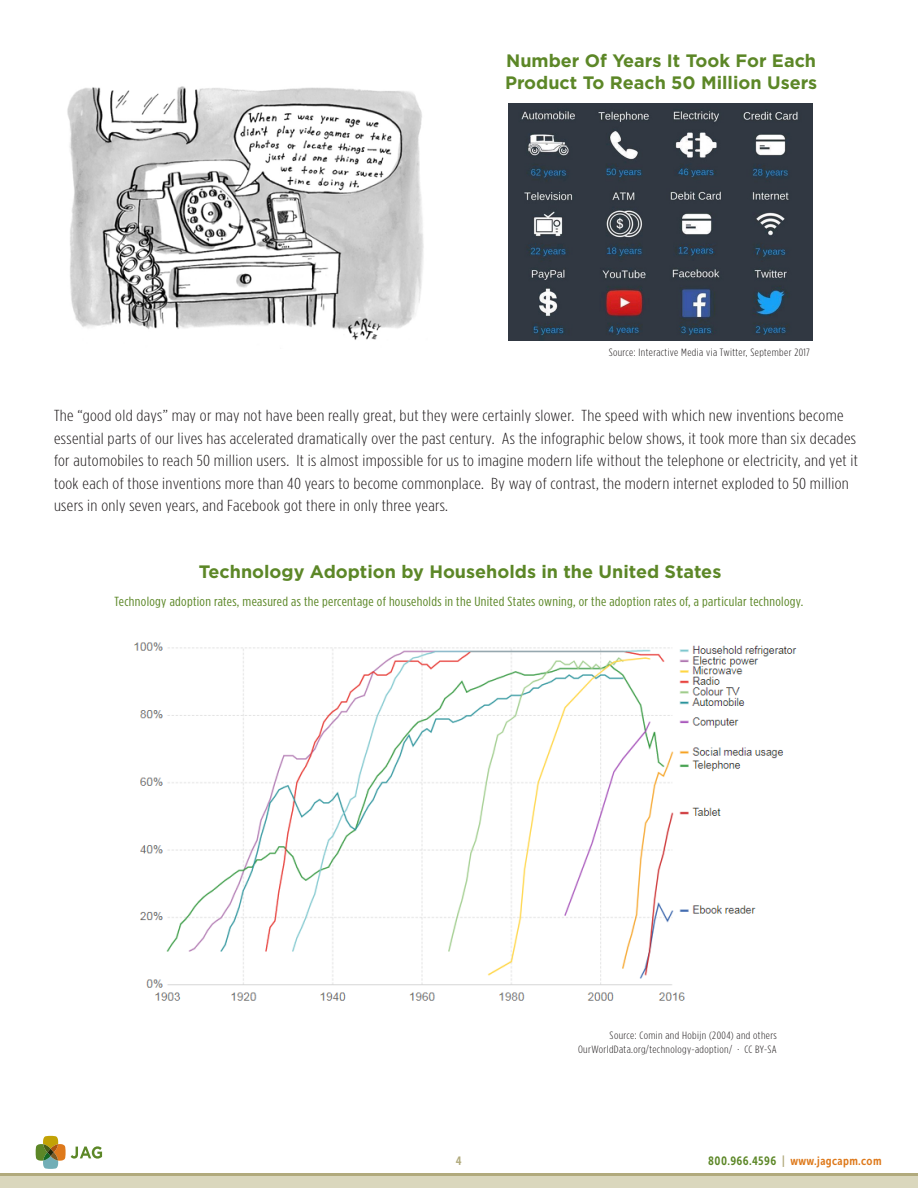
<style>
.page{position:relative;width:918px;height:1188px;background:#fff}
.page>*{position:absolute;margin:0;border:0;box-sizing:border-box;transform-origin:0 0}
.t1{font:700 18px "Gotham";color:#5c8727}
.t2{font:300 15.9px/22.5px "Gotham Condensed";letter-spacing:.02em;color:#231f20;scale:1.18 1}
.t3{font:13.2px "Gotham Condensed";letter-spacing:.02em;color:#5c8727;scale:1.14 1}
.t4{font:12px "Museo Sans Cond 700";letter-spacing:.03em;color:#de791b}
.t5{font:12px "Museo Sans Cond 700";color:#b1aa7d}
.t6{font:300 10.5px "Gotham Condensed";letter-spacing:.035em;color:#231f20;scale:1.14 1}
.s1{color:#5c8727}
.s2{color:#b1aa7d}
</style>
<div class="page">
<div style="left:0;top:1173px;width:918px;height:15px;background:#b1aa7d"></div>
<svg style="left:35px;top:1136px;width:67px;height:33px"></svg>
<div style="left:0;top:1176px;width:918px;height:12px;background:#dad7bd"></div>
<img style="left:67px;top:86px;width:357px;height:254px">
<img style="left:508px;top:104px;width:305px;height:237px">
<img style="left:134px;top:642px;width:663px;height:359px">
<p class="t1" style="left:506px;top:49px;width:312px">Number Of Years It Took For Each</p>
<p class="t1" style="left:505px;top:71px;width:314px">Product To Reach 50 Million Users</p>
<p class="t6" style="left:609px;top:346px;width:178px">Source: Interactive Media via Twitter, September 2017</p>
<p class="t2" style="left:54px;top:404px;width:683px">The “good old days” may or may not have been really great, but they were certainly slower. The speed with which new inventions become essential parts of our lives has accelerated dramatically over the past century. As the infographic below shows, it took more than six decades for automobiles to reach 50 million users. It is almost impossible for us to imagine modern life without the telephone or electricity, and yet it took each of those inventions more than 40 years to become commonplace. By way of contrast, the modern internet exploded to 50 million users in only seven years, and Facebook got there in only three years.</p>
<p class="t1" style="left:199px;top:560px;width:524px">Technology Adoption by Households in the United States</p>
<p class="t3" style="left:115px;top:594px;width:606px">Technology adoption rates, measured as the percentage of households in the United States owning, or the adoption rates of, a particular technology.</p>
<p class="t6" style="left:610px;top:1030px;width:148px">Source: Comin and Hobijn (2004) and others</p>
<p class="t6" style="left:578px;top:1044px;width:176px">OurWorldData.org/technology-adoption/ . CC BY-SA</p>
<p class="t5" style="left:456px;top:1154px;width:7px">4</p>
<p class="t4" style="left:708px;top:1154px;width:175px"><span class="s1">800.966.4596</span> <span class="s2">|</span> www.jagcapm.com</p>
</div>
